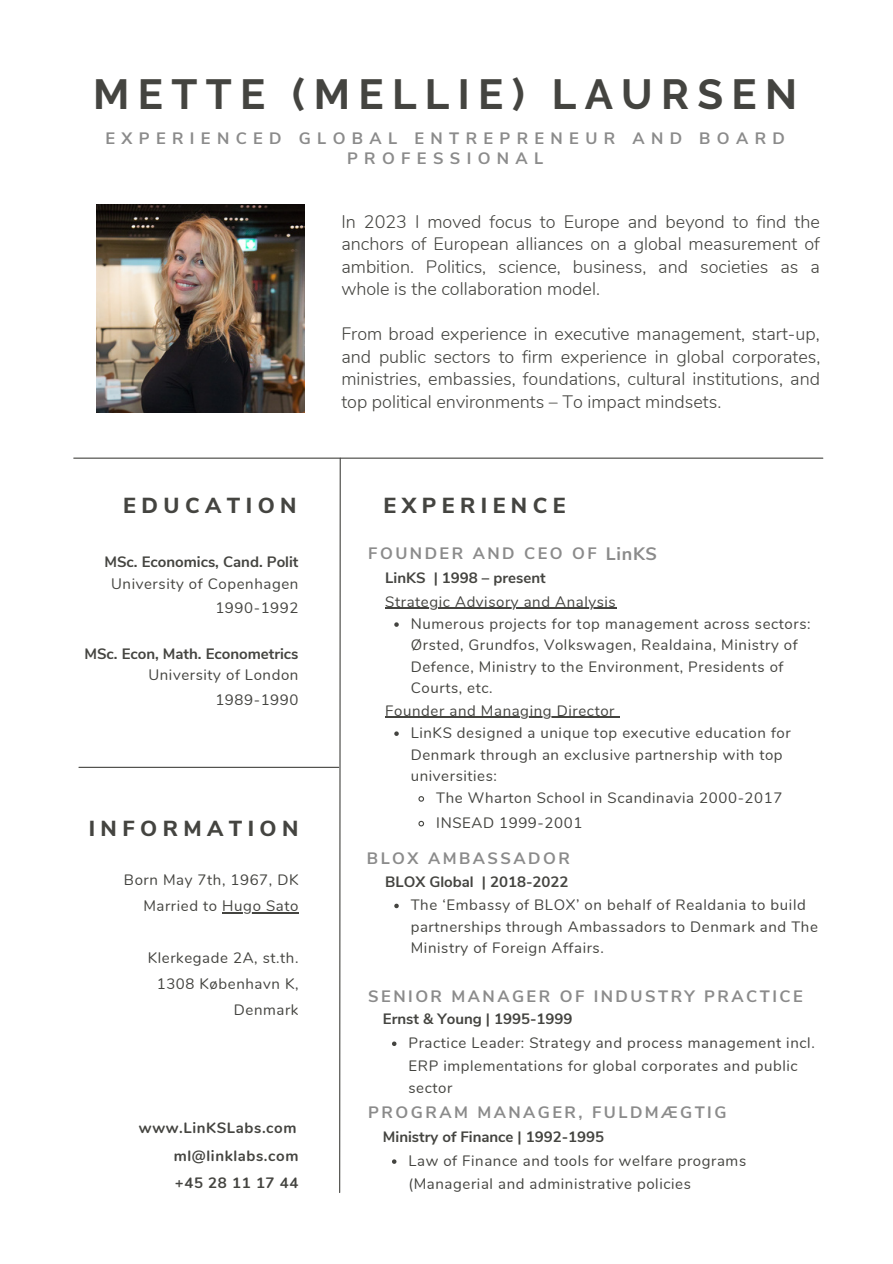
<style>
.page{position:relative;width:893px;height:1264px;background:#fff}
.page>*{position:absolute;margin:0;border:0;box-sizing:border-box;transform-origin:0 0}
.t1{font:700 42px "Raleway";letter-spacing:.2em;color:#444440}
.t2{font:800 21.75px "Nunito Sans";letter-spacing:.25em;color:#444440}
.t3{font:300 18px/22.5px "Nunito";color:#444440;text-align:justify}
.t4{font:700 18px "Nunito Sans";letter-spacing:.04em;color:#8b8b8b}
.t5{font:700 16.5px "Nunito Sans";letter-spacing:.15em;color:#8b8b8b}
.t6{font:700 16.5px/20.2px "Nunito Sans";letter-spacing:.385em;color:#8b8b8b;text-align:center}
.t7{font:15px/21.3px "Nunito";letter-spacing:.04em;color:#444440}
.t8{font:700 15px "Nunito Sans";color:#444440}
.t9{font:700 15px "Nunito";letter-spacing:.04em;color:#444440}
</style>
<div class="page">
<hr style="left:79px;top:766px;width:260px;height:2px;background:#444440">
<svg style="left:338px;top:458px;width:3px;height:735px"></svg>
<hr style="left:74px;top:457px;width:748px;height:1px;background:#444440">
<img style="left:96px;top:204px;width:208px;height:208px">
<svg style="left:394px;top:622px;width:5px;height:5px"></svg>
<svg style="left:394px;top:731px;width:5px;height:5px"></svg>
<svg style="left:418px;top:796px;width:7px;height:6px"></svg>
<svg style="left:418px;top:820px;width:7px;height:7px"></svg>
<hr style="left:385px;top:607px;width:231px;height:2px;background:#444440">
<hr style="left:385px;top:716px;width:167px;height:2px;background:#444440">
<hr style="left:552px;top:716px;width:63px;height:2px;background:#444440">
<svg style="left:394px;top:903px;width:5px;height:5px"></svg>
<svg style="left:392px;top:1041px;width:4px;height:5px"></svg>
<hr style="left:222px;top:912px;width:77px;height:1px;background:#444440">
<svg style="left:392px;top:1159px;width:4px;height:4px"></svg>
<p class="t1" style="left:93px;top:69px;width:705px">METTE (MELLIE) LAURSEN</p>
<p class="t6" style="left:105px;top:129px;width:680px">EXPERIENCED GLOBAL ENTREPRENEUR AND BOARD<br>PROFESSIONAL</p>
<p class="t2" style="left:123px;top:491px;width:175px">EDUCATION</p>
<p class="t8" style="left:104px;top:552px;width:195px">MSc. Economics, Cand. Polit</p>
<p class="t7" style="left:111px;top:573px;width:189px">University of Copenhagen</p>
<p class="t7" style="left:215px;top:598px;width:85px">1990-1992</p>
<p class="t8" style="left:84px;top:643px;width:215px">MSc. Econ, Math. Econometrics</p>
<p class="t7" style="left:148px;top:664px;width:151px">University of London</p>
<p class="t7" style="left:215px;top:689px;width:85px">1989-1990</p>
<p class="t2" style="left:89px;top:814px;width:211px">INFORMATION</p>
<p class="t7" style="left:124px;top:869px;width:176px">Born May 7th, 1967, DK</p>
<p class="t7" style="left:143px;top:895px;width:157px">Married to Hugo Sato</p>
<p class="t7" style="left:148px;top:947px;width:152px">Klerkegade 2A, st.th.</p>
<p class="t7" style="left:157px;top:973px;width:143px">1308 København K,</p>
<p class="t7" style="left:234px;top:999px;width:66px">Denmark</p>
<p class="t9" style="left:139px;top:1118px;width:159px">www.LinKSLabs.com</p>
<p class="t9" style="left:174px;top:1145px;width:126px">ml@linklabs.com</p>
<p class="t9" style="left:175px;top:1172px;width:125px">+45 28 11 17 44</p>
<p class="t3" style="left:341px;top:210px;width:480px">In 2023 I moved focus to Europe and beyond to find the anchors of European alliances on a global measurement of ambition. Politics, science, business, and societies as a whole is the collaboration model.</p>
<p class="t3" style="left:341px;top:323px;width:480px">From broad experience in executive management, start-up, and public sectors to firm experience in global corporates, ministries, embassies, foundations, cultural institutions, and top political environments – To impact mindsets.</p>
<p class="t2" style="left:383px;top:491px;width:184px">EXPERIENCE</p>
<p class="t5" style="left:368px;top:542px;width:230px">FOUNDER AND CEO OF</p>
<p class="t4" style="left:605px;top:542px;width:53px">LinKS</p>
<p class="t8" style="left:385px;top:567px;width:162px">LinKS | 1998 – present</p>
<p class="t7" style="left:411px;top:613px;width:401px">Numerous projects for top management across sectors:<br>Ørsted, Grundfos, Volkswagen, Realdaina, Ministry of Defence, Ministry to the Environment, Presidents of Courts, etc.</p>
<p class="t7" style="left:411px;top:722px;width:381px">LinKS designed a unique top executive education for<br>Denmark through an exclusive partnership with top universities:</p>
<p class="t7" style="left:436px;top:787px;width:347px">The Wharton School in Scandinavia 2000-2017</p>
<p class="t7" style="left:436px;top:812px;width:147px">INSEAD 1999-2001</p>
<p class="t7" style="left:385px;top:591px;width:232px">Strategic Advisory and Analysis</p>
<p class="t7" style="left:385px;top:700px;width:231px">Founder and Managing Director</p>
<p class="t5" style="left:367px;top:847px;width:204px">BLOX AMBASSADOR</p>
<p class="t8" style="left:385px;top:871px;width:185px">BLOX Global | 2018-2022</p>
<p class="t7" style="left:411px;top:894px;width:408px">The ‘Embassy of BLOX’ on behalf of Realdania to build partnerships through Ambassadors to Denmark and The<br>Ministry of Foreign Affairs.</p>
<p class="t5" style="left:368px;top:985px;width:436px">SENIOR MANAGER OF INDUSTRY PRACTICE</p>
<p class="t8" style="left:383px;top:1008px;width:191px">Ernst &amp; Young | 1995-1999</p>
<p class="t7" style="left:408px;top:1032px;width:408px;line-height:22.5px">Practice Leader: Strategy and process management incl.<br>ERP implementations for global corporates and public sector</p>
<p class="t5" style="left:368px;top:1101px;width:360px">PROGRAM MANAGER, FULDMÆGTIG</p>
<p class="t8" style="left:383px;top:1126px;width:223px">Ministry of Finance | 1992-1995</p>
<p class="t7" style="left:408px;top:1149px;width:339px;line-height:22.5px">Law of Finance and tools for welfare programs (Managerial and administrative policies</p>
</div>
